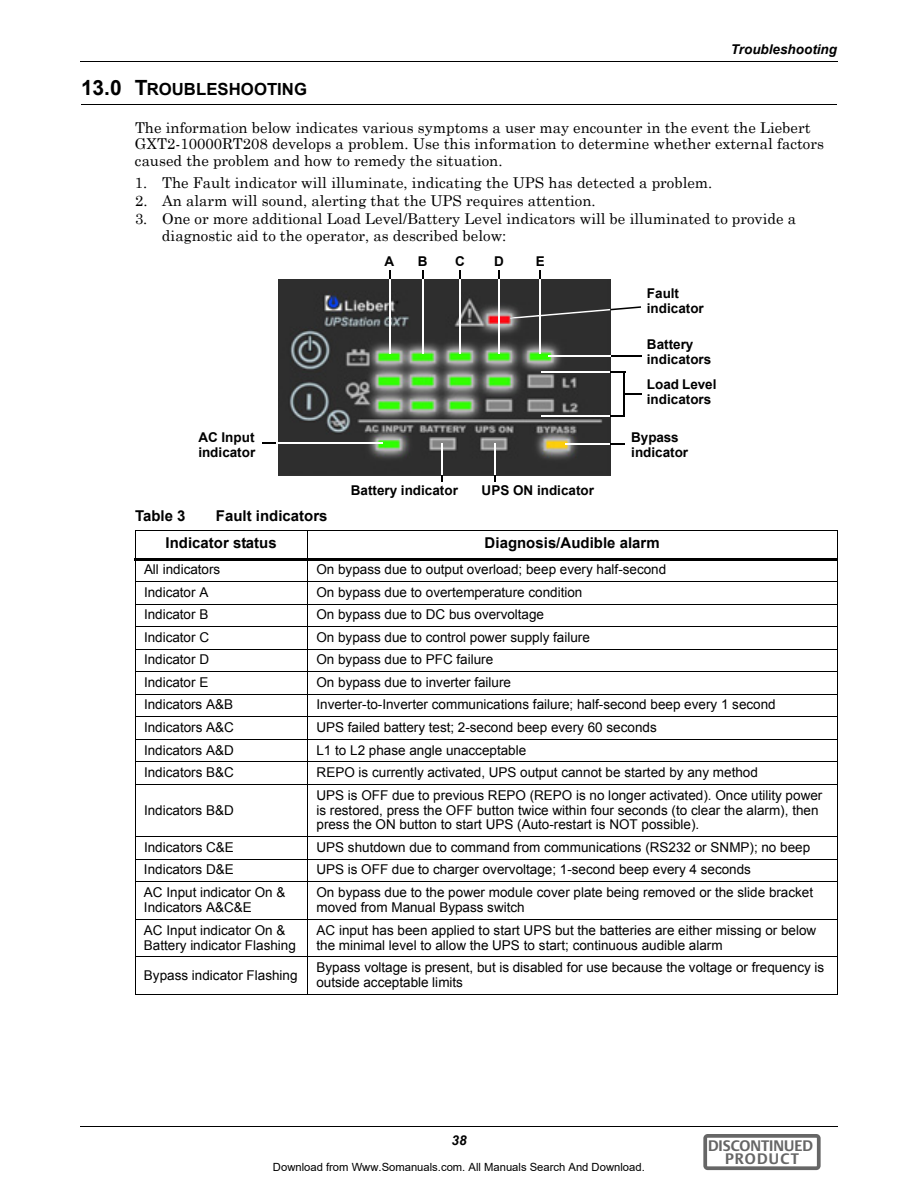
<style>
.page{position:relative;width:918px;height:1188px;background:#fff}
.page>*{position:absolute;margin:0;border:0;box-sizing:border-box;transform-origin:0 0}
.t1{font:700 16.8px "Arial";color:#000}
.t2{font:700 15.15px/13.5px "DTL Argo T";color:#666;text-align:center}
.t3{font:15px/16.5px "Century Schoolbook";color:#000}
.t4{font:700 15px/27px "Arial";letter-spacing:.005em;color:#000}
.t5{font:13.5px/15px "Arial";color:#000}
.t6{font:700 13.5px/15px "Arial";color:#000}
.t7{font:italic 700 13.5px "Arial";color:#000}
.t8{font:11.25px "Arial";color:#000}
.s1{font-size:21px}
</style>
<div class="page">
<hr style="left:81px;top:1126px;width:756px;height:1px;background:#000">
<hr style="left:81px;top:61px;width:756px;height:1px;background:#000">
<hr style="left:81px;top:104px;width:756px;height:1px;background:#000">
<hr style="left:135px;top:531px;width:1px;height:463px;background:#000">
<hr style="left:307px;top:531px;width:1px;height:464px;background:#000">
<hr style="left:837px;top:531px;width:1px;height:463px;background:#000">
<hr style="left:135px;top:531px;width:702px;height:1px;background:#000">
<hr style="left:135px;top:558px;width:702px;height:3px;background:#000">
<hr style="left:135px;top:582px;width:702px;height:1px;background:#000">
<hr style="left:135px;top:604px;width:702px;height:1px;background:#000">
<hr style="left:135px;top:627px;width:702px;height:1px;background:#000">
<hr style="left:135px;top:649px;width:702px;height:1px;background:#000">
<hr style="left:135px;top:672px;width:702px;height:1px;background:#000">
<hr style="left:135px;top:694px;width:702px;height:1px;background:#000">
<hr style="left:135px;top:717px;width:702px;height:1px;background:#000">
<hr style="left:135px;top:739px;width:702px;height:1px;background:#000">
<hr style="left:135px;top:762px;width:702px;height:1px;background:#000">
<hr style="left:135px;top:784px;width:702px;height:1px;background:#000">
<hr style="left:135px;top:837px;width:702px;height:1px;background:#000">
<hr style="left:135px;top:859px;width:702px;height:1px;background:#000">
<hr style="left:135px;top:882px;width:702px;height:1px;background:#000">
<hr style="left:135px;top:919px;width:702px;height:1px;background:#000">
<hr style="left:135px;top:957px;width:702px;height:1px;background:#000">
<hr style="left:135px;top:994px;width:702px;height:1px;background:#000">
<img style="left:278px;top:279px;width:333px;height:197px">
<svg style="left:510px;top:306px;width:131px;height:13px"></svg>
<hr style="left:389px;top:271px;width:1px;height:83px;background:#000">
<hr style="left:389px;top:279px;width:1px;height:75px;background:#fff">
<hr style="left:565px;top:444px;width:59px;height:1px;background:#000">
<hr style="left:565px;top:444px;width:45px;height:1px;background:#fff">
<hr style="left:262px;top:442px;width:121px;height:2px;background:#000">
<hr style="left:277px;top:442px;width:106px;height:2px;background:#fff">
<hr style="left:494px;top:444px;width:2px;height:38px;background:#000">
<hr style="left:494px;top:444px;width:2px;height:31px;background:#fff">
<hr style="left:543px;top:371px;width:82px;height:2px;background:#000">
<hr style="left:624px;top:372px;width:1px;height:45px;background:#000">
<hr style="left:543px;top:415px;width:81px;height:2px;background:#000">
<svg style="left:625px;top:393px;width:17px;height:2px"></svg>
<hr style="left:542px;top:371px;width:68px;height:2px;background:#fff">
<hr style="left:542px;top:415px;width:68px;height:2px;background:#fff">
<hr style="left:561px;top:355px;width:81px;height:1px;background:#000">
<hr style="left:548px;top:355px;width:62px;height:1px;background:#fff">
<hr style="left:539px;top:271px;width:2px;height:83px;background:#000">
<hr style="left:539px;top:279px;width:2px;height:75px;background:#fff">
<hr style="left:498px;top:271px;width:2px;height:83px;background:#000">
<hr style="left:498px;top:279px;width:2px;height:75px;background:#fff">
<hr style="left:459px;top:271px;width:2px;height:83px;background:#000">
<hr style="left:459px;top:279px;width:2px;height:75px;background:#fff">
<hr style="left:422px;top:271px;width:2px;height:83px;background:#000">
<hr style="left:422px;top:279px;width:2px;height:75px;background:#fff">
<hr style="left:441px;top:444px;width:2px;height:38px;background:#000">
<hr style="left:441px;top:444px;width:2px;height:31px;background:#fff">
<svg style="left:703px;top:1134px;width:118px;height:36px"></svg>
<p class="t7" style="left:731px;top:40px;width:108px">Troubleshooting</p>
<p class="t1" style="left:81px;top:78px;width:228px"><span class="s1">13.0 T</span>ROUBLESHOOTING</p>
<p class="t3" style="left:135px;top:119px;width:690px">The information below indicates various symptoms a user may encounter in the event the Liebert<br>GXT2-10000RT208 develops a problem. Use this information to determine whether external factors caused the problem and how to remedy the situation.</p>
<p class="t3" style="left:135px;top:174px;width:579px">1. The Fault indicator will illuminate, indicating the UPS has detected a problem.</p>
<p class="t3" style="left:135px;top:192px;width:462px">2. An alarm will sound, alerting that the UPS requires attention.</p>
<p class="t3" style="left:162px;top:210px;width:635px;text-indent:-27px">3. One or more additional Load Level/Battery Level indicators will be illuminated to provide a diagnostic aid to the operator, as described below:</p>
<p class="t6" style="left:198px;top:430px;width:58px">AC Input indicator</p>
<p class="t4" style="left:135px;top:503px;width:52px">Table 3</p>
<p class="t4" style="left:166px;top:503px;width:163px;text-indent:50px">Fault indicators<br>Indicator status</p>
<p class="t6" style="left:385px;top:254px;width:11px">A</p>
<p class="t6" style="left:418px;top:254px;width:11px">B</p>
<p class="t6" style="left:455px;top:254px;width:11px">C</p>
<p class="t6" style="left:494px;top:254px;width:11px">D</p>
<p class="t6" style="left:536px;top:254px;width:11px">E</p>
<p class="t6" style="left:351px;top:483px;width:109px">Battery indicator</p>
<p class="t6" style="left:482px;top:483px;width:114px">UPS ON indicator</p>
<p class="t6" style="left:647px;top:287px;width:58px">Fault indicator</p>
<p class="t6" style="left:647px;top:337px;width:66px">Battery indicators</p>
<p class="t6" style="left:647px;top:377px;width:71px">Load Level indicators</p>
<p class="t6" style="left:631px;top:430px;width:58px">Bypass indicator</p>
<p class="t4" style="left:485px;top:530px;width:177px">Diagnosis/Audible alarm</p>
<p class="t5" style="left:144px;top:562px;width:78px">All indicators</p>
<p class="t5" style="left:316px;top:562px;width:351px">On bypass due to output overload; beep every half-second</p>
<p class="t5" style="left:144px;top:585px;width:66px">Indicator A</p>
<p class="t5" style="left:316px;top:585px;width:267px">On bypass due to overtemperature condition</p>
<p class="t5" style="left:144px;top:607px;width:66px">Indicator B</p>
<p class="t5" style="left:316px;top:607px;width:229px">On bypass due to DC bus overvoltage</p>
<p class="t5" style="left:144px;top:630px;width:67px">Indicator C</p>
<p class="t5" style="left:316px;top:630px;width:275px">On bypass due to control power supply failure</p>
<p class="t5" style="left:144px;top:652px;width:67px">Indicator D</p>
<p class="t5" style="left:316px;top:652px;width:178px">On bypass due to PFC failure</p>
<p class="t5" style="left:144px;top:675px;width:66px">Indicator E</p>
<p class="t5" style="left:317px;top:675px;width:196px">On bypass due to inverter failure</p>
<p class="t5" style="left:144px;top:697px;width:91px">Indicators A&amp;B</p>
<p class="t5" style="left:317px;top:697px;width:461px">Inverter-to-Inverter communications failure; half-second beep every 1 second</p>
<p class="t5" style="left:144px;top:720px;width:91px">Indicators A&amp;C</p>
<p class="t5" style="left:316px;top:720px;width:342px">UPS failed battery test; 2-second beep every 60 seconds</p>
<p class="t5" style="left:144px;top:742px;width:91px">Indicators A&amp;D</p>
<p class="t5" style="left:316px;top:742px;width:211px">L1 to L2 phase angle unacceptable</p>
<p class="t5" style="left:144px;top:765px;width:92px">Indicators B&amp;C</p>
<p class="t5" style="left:317px;top:765px;width:443px">REPO is currently activated, UPS output cannot be started by any method</p>
<p class="t5" style="left:144px;top:802px;width:91px">Indicators B&amp;D</p>
<p class="t5" style="left:317px;top:787px;width:507px">UPS is OFF due to previous REPO (REPO is no longer activated). Once utility power is restored, press the OFF button twice within four seconds (to clear the alarm), then press the ON button to start UPS (Auto-restart is NOT possible).</p>
<p class="t5" style="left:144px;top:840px;width:91px">Indicators C&amp;E</p>
<p class="t5" style="left:317px;top:840px;width:495px">UPS shutdown due to command from communications (RS232 or SNMP); no beep</p>
<p class="t5" style="left:144px;top:862px;width:91px">Indicators D&amp;E</p>
<p class="t5" style="left:316px;top:862px;width:436px">UPS is OFF due to charger overvoltage; 1-second beep every 4 seconds</p>
<p class="t5" style="left:144px;top:885px;width:143px">AC Input indicator On &amp;<br>Indicators A&amp;C&amp;E</p>
<p class="t5" style="left:317px;top:885px;width:498px">On bypass due to the power module cover plate being removed or the slide bracket moved from Manual Bypass switch</p>
<p class="t5" style="left:144px;top:922px;width:153px">AC Input indicator On &amp;<br>Battery indicator Flashing</p>
<p class="t5" style="left:317px;top:922px;width:501px">AC input has been applied to start UPS but the batteries are either missing or below the minimal level to allow the UPS to start; continuous audible alarm</p>
<p class="t5" style="left:144px;top:967px;width:155px">Bypass indicator Flashing</p>
<p class="t5" style="left:317px;top:960px;width:509px">Bypass voltage is present, but is disabled for use because the voltage or frequency is outside acceptable limits</p>
<p class="t7" style="left:452px;top:1131px;width:16px">38</p>
<p class="t8" style="left:273px;top:1160px;width:373px">Download from Www.Somanuals.com. All Manuals Search And Download.</p>
<p class="t2" style="left:708px;top:1139px;width:106px">DISCONTINUED<br>PRODUCT</p>
</div>
